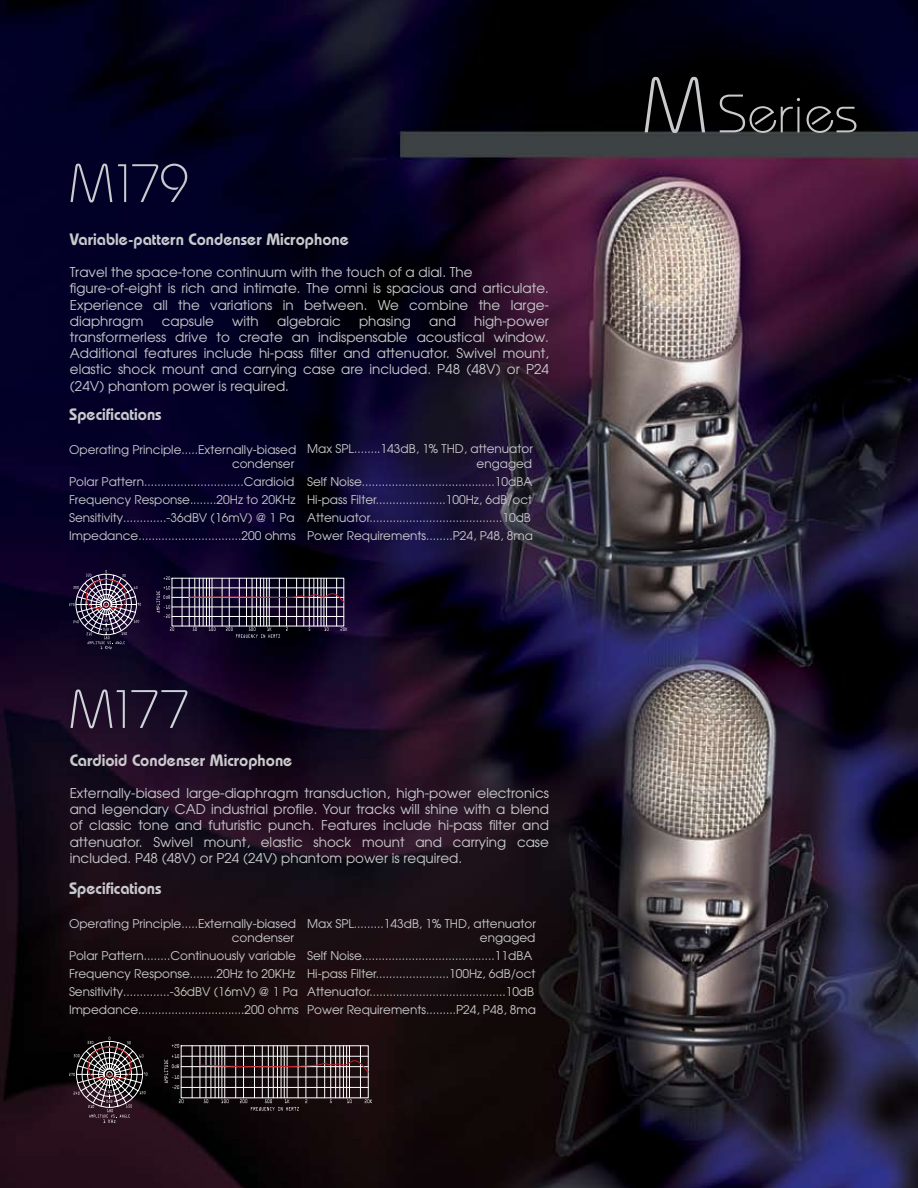
<style>
.page{position:relative;width:918px;height:1188px;background:#fff}
.page>*{position:absolute;margin:0;border:0;box-sizing:border-box;transform-origin:0 0}
.t1{font:300 54px "Bauhaus";color:#c9cacc}
.t2{font:300 54px "Bauhaus";color:#cfd4d8}
.t3{font:600 16.5px "Bauhaus";color:#c9cacc}
.t4{font:13.5px/16.2px "Avant Garde";color:#c9cacc;text-align:justify}
.t5{font:12px/18px "Avant Garde";color:#c9cacc;text-align:right}
.s1{font-size:78px}
</style>
<div class="page">
<img style="left:0;top:0;width:918px;height:1188px">
<svg style="left:69px;top:570px;width:278px;height:79px;background:#362c45"></svg>
<svg style="left:69px;top:1037px;width:303px;height:86px;background:#362b2e"></svg>
<h1 class="t1" style="left:69px;top:152px;width:122px">M179</h1>
<h2 class="t3" style="left:70px;top:229px;width:281px">Variable-pattern Condenser Microphone</h2>
<p class="t4" style="left:70px;top:264px;width:481px;text-align:left">Travel the space-tone continuum with the touch of a dial. The figure-of-eight is rich and intimate. The omni is spacious and articulate.<br>Experience all the variations in between. We combine the large&shy;diaphragm</p>
<p class="t4" style="left:70px;top:313px;width:481px;text-indent:404px">high-power transformerless drive to create an indispensable acoustical window.<br>Additional features include hi-pass filter and attenuator. Swivel mount, elastic shock mount and carrying case are included. P48 (48V) or P24 (24V) phantom power is required.</p>
<p class="t4" style="left:162px;top:313px;width:54px">capsule</p>
<p class="t4" style="left:232px;top:313px;width:28px">with</p>
<p class="t4" style="left:277px;top:313px;width:65px">algebraic</p>
<p class="t4" style="left:359px;top:313px;width:53px">phasing</p>
<p class="t4" style="left:429px;top:313px;width:28px">and</p>
<h2 class="t3" style="left:69px;top:404px;width:94px">Specifications</h2>
<p class="t5" style="left:69px;top:442px;width:229px;line-height:14.4px">Operating Principle.....Externally-biased condenser</p>
<p class="t5" style="left:69px;top:473px;width:228px;text-align:justify">Polar Pattern..............................Cardioid Frequency Response........20Hz to 20KHz Sensitivity.............-36dBV (16mV) @ 1 Pa Impedance...............................200 ohms</p>
<p class="t5" style="left:307px;top:441px;width:227px;line-height:14.4px">Max SPL........143dB, 1% THD, attenuator engaged</p>
<p class="t5" style="left:307px;top:472px;width:227px;text-align:left">Self Noise........................................10dBA Hi-pass Filter.....................100Hz, 6dB/oct Attenuator........................................10dB Power Requirements........P24, P48, 8ma</p>
<h1 class="t2" style="left:69px;top:677px;width:122px">M177</h1>
<h2 class="t3" style="left:70px;top:750px;width:224px">Cardioid Condenser Microphone</h2>
<p class="t4" style="left:70px;top:785px;width:481px">Externally-biased large-diaphragm transduction, high-power electronics and legendary CAD industrial profile. Your tracks will shine with a blend of classic tone and futuristic punch. Features include hi-pass filter and attenuator. Swivel mount, elastic shock mount and carrying case included. P48 (48V) or P24 (24V) phantom power is required.</p>
<h2 class="t3" style="left:69px;top:878px;width:94px">Specifications</h2>
<p class="t5" style="left:69px;top:916px;width:229px;line-height:14.4px">Operating Principle.....Externally-biased condenser</p>
<p class="t5" style="left:69px;top:947px;width:231px;text-align:left">Polar Pattern........Continuously variable Frequency Response........20Hz to 20KHz Sensitivity..............-36dBV (16mV) @ 1 Pa Impedance................................200 ohms</p>
<p class="t5" style="left:307px;top:916px;width:230px;line-height:14.4px">Max SPL.........143dB, 1% THD, attenuator engaged</p>
<p class="t5" style="left:307px;top:947px;width:230px;text-align:left">Self Noise........................................11dBA Hi-pass Filter......................100Hz, 6dB/oct Attenuator.........................................10dB Power Requirements.........P24, P48, 8ma</p>
<h1 class="t1" style="left:642px;top:82px;width:218px"><span class="s1">M</span> Series</h1>
</div>
